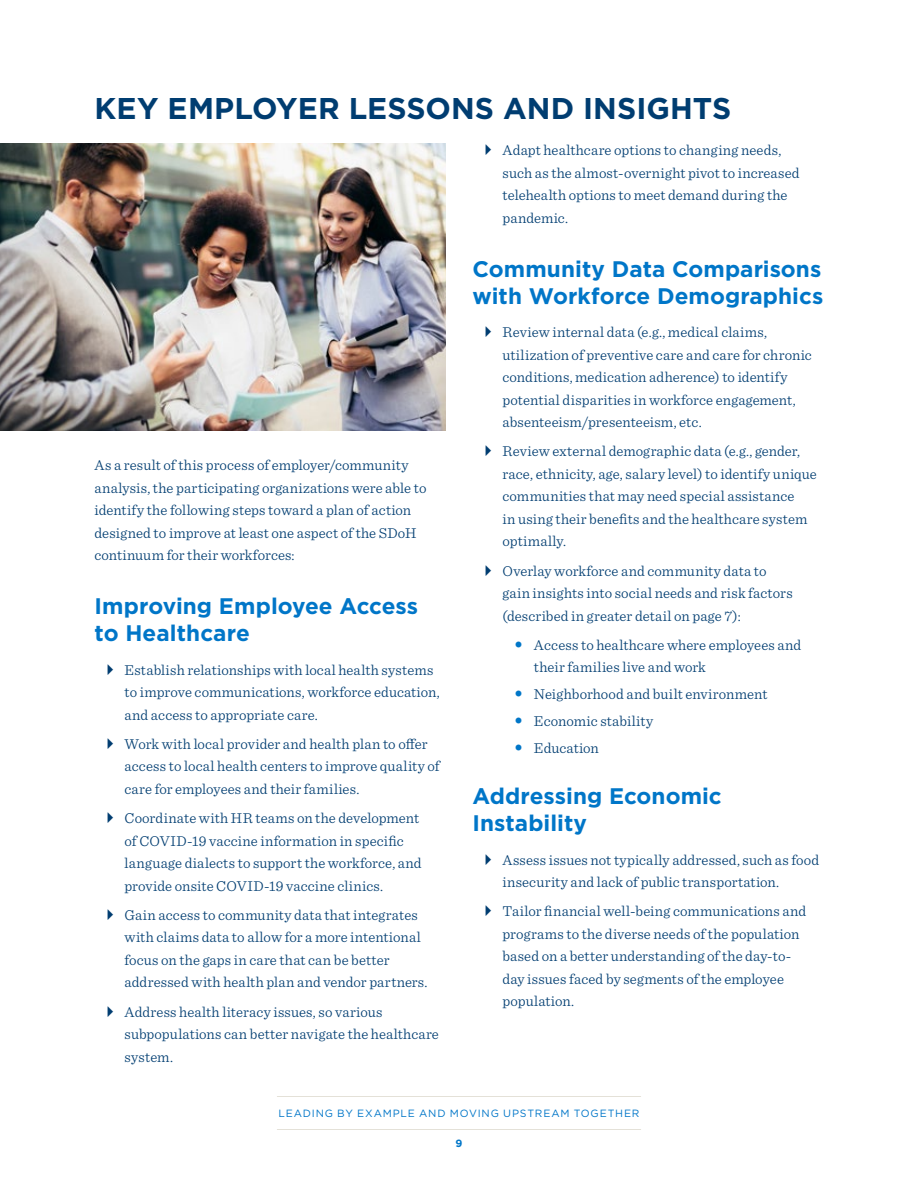
<style>
.page{position:relative;width:918px;height:1188px;background:#fff}
.page>*{position:absolute;margin:0;border:0;box-sizing:border-box;transform-origin:0 0}
.t1{font:700 30px "Gotham";color:#003d71}
.t2{font:700 22.5px/27px "Gotham";color:#0076c8}
.t3{font:300 15px/22.5px "Sentinel";letter-spacing:.01em;color:#003d71}
.t4{font:10.5px "Gotham";letter-spacing:.08em;color:#0076c8}
.t5{font:700 10.5px "Gotham";color:#0076c8}
</style>
<div class="page">
<hr style="left:277px;top:1096px;width:364px;height:1px;background:#e4e1d8">
<hr style="left:277px;top:1129px;width:364px;height:1px;background:#e4e1d8">
<img style="left:0;top:144px;width:446px;height:287px">
<h1 class="t1" style="left:94px;top:91px;width:638px">KEY EMPLOYER LESSONS AND INSIGHTS</h1>
<p class="t3" style="left:94px;top:453px;width:334px">As a result of this process of employer/community analysis, the participating organizations were able to identify the following steps toward a plan of action designed to improve at least one aspect of the SDoH continuum for their workforces:</p>
<h2 class="t2" style="left:94px;top:592px;width:325px">Improving Employee Access to Healthcare</h2>
<p class="t3" style="left:124px;top:657px;width:317px">Establish relationships with local health systems to improve communications, workforce education, and access to appropriate care.</p>
<p class="t3" style="left:124px;top:732px;width:317px">Work with local provider and health plan to offer access to local health centers to improve quality of care for employees and their families.</p>
<p class="t3" style="left:124px;top:806px;width:299px">Coordinate with HR teams on the development of COVID-19 vaccine information in specific language dialects to support the workforce, and provide onsite COVID-19 vaccine clinics.</p>
<p class="t3" style="left:124px;top:903px;width:305px">Gain access to community data that integrates with claims data to allow for a more intentional focus on the gaps in care that can be better addressed with health plan and vendor partners.</p>
<p class="t3" style="left:124px;top:999px;width:316px">Address health literacy issues, so various subpopulations can better navigate the healthcare system.</p>
<p class="t3" style="left:502px;top:138px;width:299px">Adapt healthcare options to changing needs, such as the almost-overnight pivot to increased telehealth options to meet demand during the pandemic.</p>
<h2 class="t2" style="left:472px;top:255px;width:353px">Community Data Comparisons with Workforce Demographics</h2>
<p class="t3" style="left:502px;top:320px;width:311px">Review internal data (e.g., medical claims, utilization of preventive care and care for chronic conditions, medication adherence) to identify potential disparities in workforce engagement, absenteeism/presenteeism, etc.</p>
<p class="t3" style="left:502px;top:439px;width:316px">Review external demographic data (e.g., gender, race, ethnicity, age, salary level) to identify unique communities that may need special assistance<br>in using their benefits and the healthcare system optimally.</p>
<p class="t3" style="left:502px;top:558px;width:292px">Overlay workforce and community data to gain insights into social needs and risk factors (described in greater detail on page 7):</p>
<p class="t3" style="left:534px;top:633px;width:269px">Access to healthcare where employees and their families live and work</p>
<p class="t3" style="left:534px;top:680px;width:235px;line-height:26.8px">Neighborhood and built environment<br>Economic stability<br>Education</p>
<h2 class="t2" style="left:472px;top:782px;width:251px">Addressing Economic<br>Instability</h2>
<p class="t3" style="left:502px;top:847px;width:318px">Assess issues not typically addressed, such as food insecurity and lack of public transportation.</p>
<p class="t3" style="left:502px;top:899px;width:305px">Tailor financial well-being communications and programs to the diverse needs of the population based on a better understanding of the day-to&shy;day issues faced by segments of the employee population.</p>
<p class="t4" style="left:279px;top:1108px;width:362px">LEADING BY EXAMPLE AND MOVING UPSTREAM TOGETHER</p>
<p class="t5" style="left:456px;top:1137px;width:8px">9</p>
</div>
